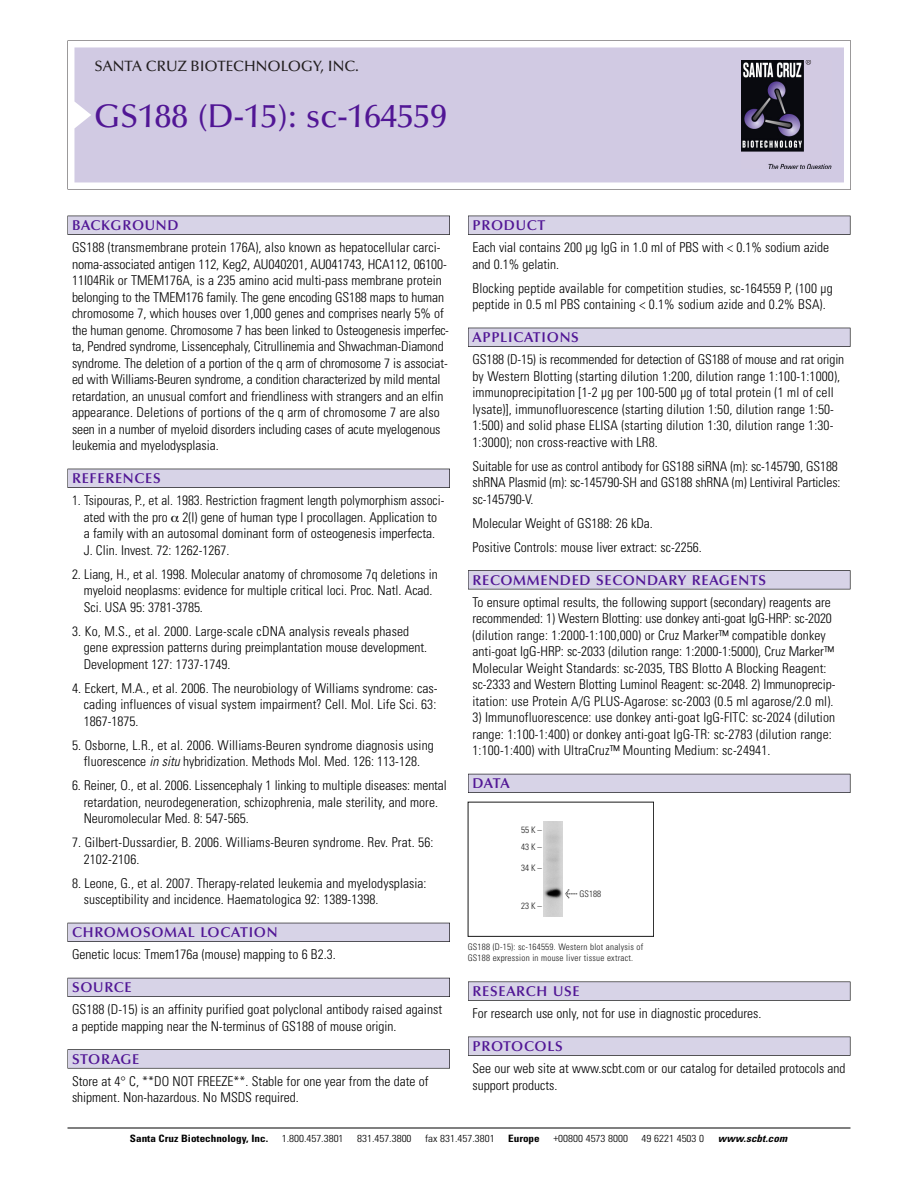
<style>
.page{position:relative;width:918px;height:1188px;background:#fff}
.page>*{position:absolute;margin:0;border:0;box-sizing:border-box;transform-origin:0 0}
.t1{font:500 33px "Optima";color:#511695}
.t2{font:500 15px "Optima";color:#231f20}
.t3{font:600 14.25px "Optima";letter-spacing:.05em;color:#511695}
.t4{font:300 condensed 13.5px/16.5px "Univers";color:#000}
.t5{font:300 condensed 10.2px "Univers";color:#000;scale:1.1 1}
.t6{font:700 condensed 10.2px "Univers";color:#000;scale:1.1 1}
.t7{font:italic 700 condensed 10.2px "Univers";letter-spacing:.005em;color:#000;scale:1.1 1}
.t8{font:9px/10.5px "Univers Condensed Light+AFSCXY";letter-spacing:.025em;color:#191919}
.s1{font-style:italic}
.s2{font-family:"Meta Plus Book Roman+TOMDHU";font-size:10.5px}
</style>
<div class="page">
<svg style="left:68px;top:40px;width:783px;height:149px"></svg>
<div style="left:74px;top:47px;width:770px;height:135px;background:#d1cae3"></div>
<img style="left:741px;top:60px;width:90px;height:108px">
<div style="left:68px;top:216px;width:382px;height:19px;background:#525155"></div>
<div style="left:68px;top:216px;width:381px;height:18px;background:#d7d3e7"></div>
<div style="left:68px;top:469px;width:382px;height:19px;background:#515055"></div>
<div style="left:68px;top:469px;width:381px;height:18px;background:#d7d3e7"></div>
<div style="left:68px;top:923px;width:382px;height:19px;background:#525158"></div>
<div style="left:68px;top:923px;width:381px;height:18px;background:#d7d3e7"></div>
<div style="left:68px;top:978px;width:382px;height:19px;background:#54535a"></div>
<div style="left:68px;top:978px;width:381px;height:18px;background:#d7d3e7"></div>
<svg style="left:68px;top:1049px;width:382px;height:20px"></svg>
<div style="left:68px;top:1050px;width:381px;height:18px;background:#d7d3e7"></div>
<div style="left:468px;top:216px;width:382px;height:19px;background:#525155"></div>
<div style="left:468px;top:216px;width:382px;height:18px;background:#d7d3e7"></div>
<div style="left:468px;top:328px;width:382px;height:19px;background:#515055"></div>
<div style="left:468px;top:328px;width:382px;height:18px;background:#d7d3e7"></div>
<div style="left:468px;top:570px;width:382px;height:19px;background:#545357"></div>
<div style="left:468px;top:571px;width:382px;height:18px;background:#d7d3e7"></div>
<div style="left:468px;top:774px;width:382px;height:19px;background:#54535a"></div>
<div style="left:468px;top:774px;width:382px;height:18px;background:#d7d3e7"></div>
<div style="left:468px;top:982px;width:382px;height:19px;background:#575759"></div>
<div style="left:468px;top:982px;width:382px;height:18px;background:#d7d3e7"></div>
<div style="left:468px;top:1037px;width:382px;height:19px;background:#545356"></div>
<div style="left:468px;top:1037px;width:382px;height:18px;background:#d7d3e7"></div>
<hr style="left:68px;top:1128px;width:782px;height:1px;background:#000">
<div style="left:468px;top:802px;width:186px;height:135px;border:1px solid #191919"></div>
<img style="left:543px;top:822px;width:20px;height:95px">
<p class="t2" style="left:94px;top:61px;width:266px">SANTA CRUZ BIOTECHNOLOGY, INC.</p>
<h1 class="t1" style="left:94px;top:103px;width:354px">GS188 (D-15): sc-164559</h1>
<p class="t3" style="left:72px;top:219px;width:108px">BACKGROUND</p>
<p class="t4" style="left:72px;top:240px;width:378px">GS188 (transmembrane protein 176A), also known as hepatocellular carci&shy;noma-associated antigen 112, Keg2, AU040201, AU041743, HCA112, 06100- 11I04Rik or TMEM176A, is a 235 amino acid multi-pass membrane protein belonging to the TMEM176 family. The gene encoding GS188 maps to human chromosome 7, which houses over 1,000 genes and comprises nearly 5% of the human genome. Chromosome 7 has been linked to Osteogenesis imperfec&shy;ta, Pendred syndrome, Lissencephaly, Citrullinemia and Shwachman-Diamond syndrome. The deletion of a portion of the q arm of chromosome 7 is associat&shy;ed with Williams-Beuren syndrome, a condition characterized by mild mental retardation, an unusual comfort and friendliness with strangers and an elfin appearance. Deletions of portions of the q arm of chromosome 7 are also seen in a number of myeloid disorders including cases of acute myelogenous leukemia and myelodysplasia.</p>
<p class="t3" style="left:72px;top:473px;width:90px">REFERENCES</p>
<p class="t4" style="left:84px;top:493px;width:362px;text-indent:-12px">1. Tsipouras, P., et al. 1983. Restriction fragment length polymorphism associ&shy;ated with the pro 2(I) gene of human type I procollagen. Application to a family with an autosomal dominant form of osteogenesis imperfecta.<br>J. Clin. Invest. 72: 1262-1267.</p>
<p class="t4" style="left:84px;top:567px;width:355px;text-indent:-12px">2. Liang, H., et al. 1998. Molecular anatomy of chromosome 7q deletions in myeloid neoplasms: evidence for multiple critical loci. Proc. Natl. Acad.<br>Sci. USA 95: 3781-3785.</p>
<p class="t4" style="left:84px;top:624px;width:345px;text-indent:-12px">3. Ko, M.S., et al. 2000. Large-scale cDNA analysis reveals phased gene expression patterns during preimplantation mouse development.<br>Development 127: 1737-1749.</p>
<p class="t4" style="left:84px;top:681px;width:355px;text-align:justify;text-indent:-12px">4. Eckert, M.A., et al. 2006. The neurobiology of Williams syndrome: cas&shy;cading influences of visual system impairment? Cell. Mol. Life Sci. 63:<br>1867-1875.</p>
<p class="t4" style="left:72px;top:738px;width:363px;text-align:center">5. Osborne, L.R., et al. 2006. Williams-Beuren syndrome diagnosis using fluorescence <span class="s1">in situ</span> hybridization. Methods Mol. Med. 126: 113-128.</p>
<p class="t4" style="left:84px;top:778px;width:365px;text-indent:-12px">6. Reiner, O., et al. 2006. Lissencephaly 1 linking to multiple diseases: mental retardation, neurodegeneration, schizophrenia, male sterility, and more.<br>Neuromolecular Med. 8: 547-565.</p>
<p class="t4" style="left:84px;top:835px;width:351px;text-indent:-12px">7. Gilbert-Dussardier, B. 2006. Williams-Beuren syndrome. Rev. Prat. 56:<br>2102-2106.</p>
<p class="t4" style="left:84px;top:876px;width:344px;text-indent:-12px">8. Leone, G., et al. 2007. Therapy-related leukemia and myelodysplasia: susceptibility and incidence. Haematologica 92: 1389-1398.</p>
<p class="t3" style="left:72px;top:927px;width:207px">CHROMOSOMAL LOCATION</p>
<p class="t4" style="left:72px;top:947px;width:265px">Genetic locus: Tmem176a (mouse) mapping to 6 B2.3.</p>
<p class="t3" style="left:72px;top:982px;width:61px">SOURCE</p>
<p class="t4" style="left:72px;top:1002px;width:372px">GS188 (D-15) is an affinity purified goat polyclonal antibody raised against a peptide mapping near the N-terminus of GS188 of mouse origin.</p>
<p class="t3" style="left:72px;top:1053px;width:69px">STORAGE</p>
<p class="t4" style="left:72px;top:1074px;width:358px">Store at 4° C, **DO NOT FREEZE**. Stable for one year from the date of shipment. Non-hazardous. No MSDS required.</p>
<p class="t3" style="left:473px;top:219px;width:74px">PRODUCT</p>
<p class="t4" style="left:473px;top:240px;width:358px">Each vial contains 200 µg IgG in 1.0 ml of PBS with &lt; 0.1% sodium azide and 0.1% gelatin.</p>
<p class="t4" style="left:473px;top:281px;width:362px">Blocking peptide available for competition studies, sc-164559 P, (100 µg peptide in 0.5 ml PBS containing &lt; 0.1% sodium azide and 0.2% BSA).</p>
<p class="t3" style="left:473px;top:332px;width:108px">APPLICATIONS</p>
<p class="t4" style="left:473px;top:352px;width:373px">GS188 (D-15) is recommended for detection of GS188 of mouse and rat origin by Western Blotting (starting dilution 1:200, dilution range 1:100-1:1000), immunoprecipitation [1-2 µg per 100-500 µg of total protein (1 ml of cell lysate)], immunofluorescence (starting dilution 1:50, dilution range 1:50- 1:500) and solid phase ELISA (starting dilution 1:30, dilution range 1:30- 1:3000); non cross-reactive with LR8.</p>
<p class="t4" style="left:473px;top:459px;width:370px">Suitable for use as control antibody for GS188 siRNA (m): sc-145790, GS188 shRNA Plasmid (m): sc-145790-SH and GS188 shRNA (m) Lentiviral Particles: sc-145790-V.</p>
<p class="t4" style="left:473px;top:512px;width:231px;line-height:24px">Molecular Weight of GS188: 26 kDa.<br>Positive Controls: mouse liver extract: sc-2256.</p>
<p class="t3" style="left:473px;top:574px;width:295px">RECOMMENDED SECONDARY REAGENTS</p>
<p class="t4" style="left:473px;top:595px;width:364px">To ensure optimal results, the following support (secondary) reagents are recommended: 1) Western Blotting: use donkey anti-goat IgG-HRP: sc-2020 (dilution range: 1:2000-1:100,000) or Cruz Marker™ compatible donkey anti-goat IgG-HRP: sc-2033 (dilution range: 1:2000-1:5000), Cruz Marker™ Molecular Weight Standards: sc-2035, TBS Blotto A Blocking Reagent: sc-2333 and Western Blotting Luminol Reagent: sc-2048. 2) Immunoprecip&shy;itation: use Protein A/G PLUS-Agarose: sc-2003 (0.5 ml agarose/2.0 ml).</p>
<p class="t4" style="left:473px;top:710px;width:364px">3) Immunofluorescence: use donkey anti-goat IgG-FITC: sc-2024 (dilution range: 1:100-1:400) or donkey anti-goat IgG-TR: sc-2783 (dilution range:<br>1:100-1:400) with UltraCruz™ Mounting Medium: sc-24941.</p>
<p class="t3" style="left:473px;top:778px;width:39px">DATA</p>
<p class="t8" style="left:521px;top:823px;width:22px;line-height:16.4px">55K–<br>43K–</p>
<p class="t8" style="left:521px;top:863px;width:22px">34K–</p>
<p class="t8" style="left:521px;top:901px;width:22px">23K–</p>
<p class="t8" style="left:565px;top:889px;width:38px"><span class="s2">&lt;</span> GS188</p>
<p class="t8" style="left:468px;top:943px;width:177px">GS188 (D-15): sc-164559. Western blot analysis of<br>GS188 expression in mouse liver tissue extract.</p>
<p class="t3" style="left:473px;top:985px;width:109px">RESEARCH USE</p>
<p class="t4" style="left:473px;top:1006px;width:290px">For research use only, not for use in diagnostic procedures.</p>
<p class="t3" style="left:473px;top:1040px;width:92px">PROTOCOLS</p>
<p class="t4" style="left:473px;top:1061px;width:375px">See our web site at www.scbt.com or our catalog for detailed protocols and support products.</p>
<p class="t6" style="left:130px;top:1135px;width:127px">Santa Cruz Biotechnology, Inc.</p>
<p class="t5" style="left:282px;top:1135px;width:58px">1.800.457.3801</p>
<p class="t5" style="left:357px;top:1135px;width:51px">831.457.3800</p>
<p class="t5" style="left:425px;top:1135px;width:65px">fax 831.457.3801</p>
<p class="t6" style="left:508px;top:1135px;width:30px">Europe</p>
<p class="t5" style="left:553px;top:1135px;width:69px">+00800 4573 8000</p>
<p class="t5" style="left:642px;top:1135px;width:58px">49 6221 4503 0</p>
<p class="t7" style="left:718px;top:1135px;width:64px">www.scbt.com</p>
</div>
